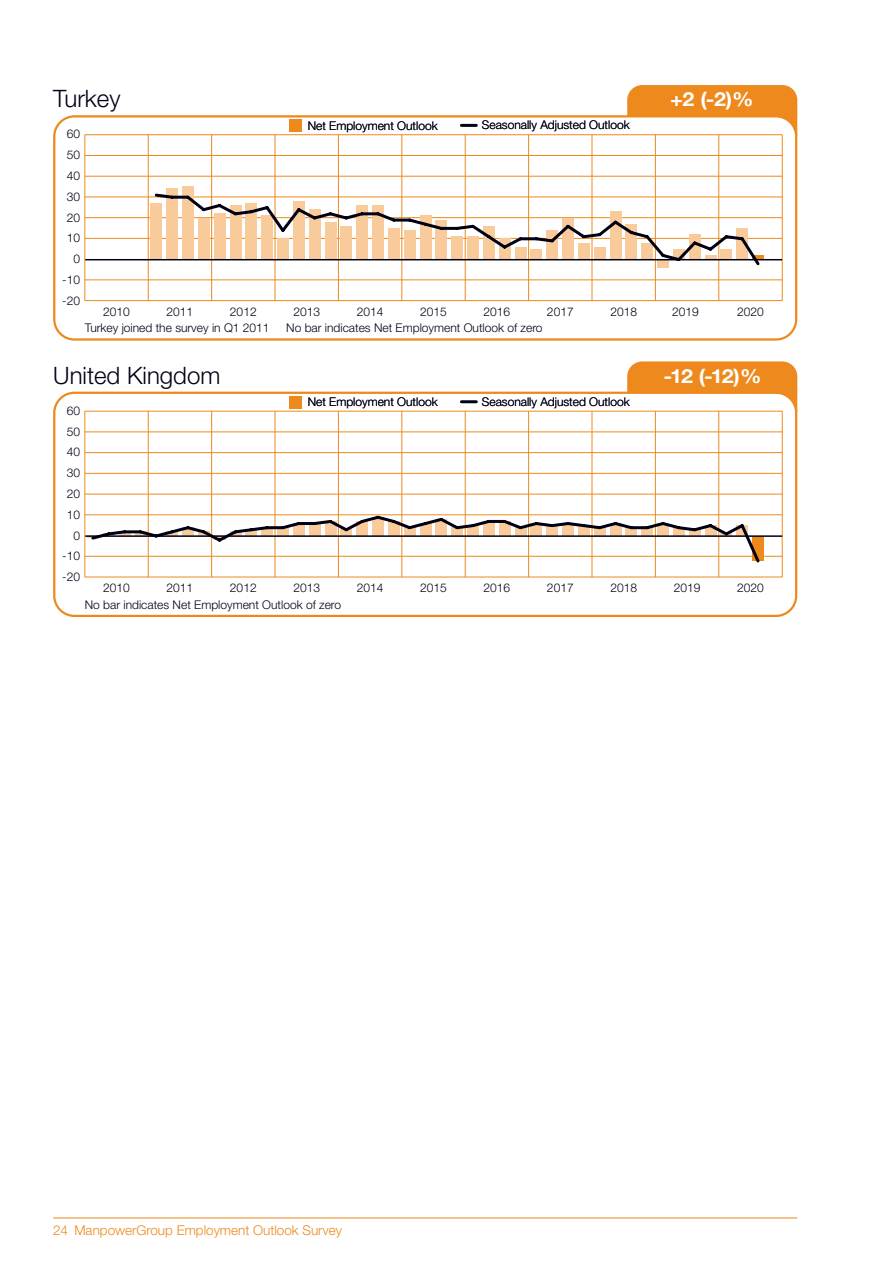
<style>
.page{position:relative;width:893px;height:1263px;background:#fff}
.page>*{position:absolute;margin:0;border:0;box-sizing:border-box;transform-origin:0 0}
.t1{font:300 24px "Helvetica Neue LT Std";color:#000015}
.t2{font:700 19.5px "Helvetica Neue LT Std";color:#fff;scale:1.1 1}
.t3{font:300 13.5px "Helvetica Neue LT Std";color:#ed891d}
.t4{font:300 12px "Helvetica Neue LT Std";color:#000015}
</style>
<div class="page">
<hr style="left:53px;top:1217px;width:744px;height:1px;background:#ed891d">
<div style="left:627px;top:361px;width:170px;height:64px;background:#ed891d;border-radius:15px"></div>
<svg style="left:53px;top:392px;width:744px;height:225px"></svg>
<hr style="left:461px;top:400px;width:15px;height:3px;background:#000015">
<div style="left:289px;top:396px;width:13px;height:13px;background:#ed891d"></div>
<hr style="left:85px;top:577px;width:697px;height:1px;background:#ed891d">
<hr style="left:85px;top:556px;width:697px;height:1px;background:#ed891d">
<hr style="left:85px;top:514px;width:697px;height:1px;background:#ed891d">
<hr style="left:85px;top:494px;width:697px;height:1px;background:#ed891d">
<hr style="left:85px;top:473px;width:697px;height:1px;background:#ed891d">
<hr style="left:85px;top:452px;width:697px;height:1px;background:#ed891d">
<hr style="left:85px;top:432px;width:697px;height:1px;background:#ed891d">
<hr style="left:85px;top:411px;width:697px;height:1px;background:#ed891d">
<div style="left:752px;top:536px;width:12px;height:25px;background:#ed891d"></div>
<hr style="left:85px;top:411px;width:1px;height:166px;background:#ed891d">
<hr style="left:148px;top:411px;width:1px;height:166px;background:#ed891d">
<hr style="left:211px;top:411px;width:1px;height:166px;background:#ed891d">
<hr style="left:275px;top:411px;width:1px;height:166px;background:#ed891d">
<hr style="left:338px;top:411px;width:1px;height:166px;background:#ed891d">
<hr style="left:402px;top:411px;width:1px;height:166px;background:#ed891d">
<hr style="left:465px;top:411px;width:1px;height:166px;background:#ed891d">
<hr style="left:528px;top:411px;width:1px;height:166px;background:#ed891d">
<hr style="left:592px;top:411px;width:1px;height:166px;background:#ed891d">
<hr style="left:655px;top:411px;width:1px;height:166px;background:#ed891d">
<hr style="left:718px;top:411px;width:1px;height:166px;background:#ed891d">
<hr style="left:782px;top:411px;width:1px;height:166px;background:#ed891d">
<hr style="left:85px;top:535px;width:697px;height:2px;background:#000015">
<svg style="left:87px;top:514px;width:675px;height:51px"></svg>
<div style="left:627px;top:85px;width:170px;height:64px;background:#ed891d;border-radius:15px"></div>
<svg style="left:53px;top:115px;width:744px;height:226px"></svg>
<hr style="left:85px;top:300px;width:697px;height:1px;background:#ed891d">
<hr style="left:85px;top:280px;width:697px;height:1px;background:#ed891d">
<hr style="left:85px;top:238px;width:697px;height:1px;background:#ed891d">
<hr style="left:85px;top:217px;width:697px;height:1px;background:#ed891d">
<hr style="left:85px;top:197px;width:697px;height:1px;background:#ed891d">
<hr style="left:85px;top:176px;width:697px;height:1px;background:#ed891d">
<hr style="left:85px;top:155px;width:697px;height:1px;background:#ed891d">
<hr style="left:85px;top:134px;width:697px;height:1px;background:#ed891d">
<hr style="left:461px;top:124px;width:15px;height:3px;background:#000015">
<div style="left:289px;top:119px;width:13px;height:13px;background:#ed891d"></div>
<div style="left:151px;top:203px;width:11px;height:56px;background:#f9cb9b"></div>
<div style="left:167px;top:189px;width:11px;height:70px;background:#f9cb9b"></div>
<div style="left:182px;top:187px;width:12px;height:72px;background:#f9cb9b"></div>
<hr style="left:752px;top:255px;width:12px;height:4px;background:#ed891d">
<hr style="left:85px;top:135px;width:1px;height:166px;background:#ed891d">
<hr style="left:148px;top:135px;width:1px;height:166px;background:#ed891d">
<hr style="left:211px;top:135px;width:1px;height:166px;background:#ed891d">
<hr style="left:275px;top:135px;width:1px;height:166px;background:#ed891d">
<hr style="left:338px;top:135px;width:1px;height:166px;background:#ed891d">
<hr style="left:402px;top:135px;width:1px;height:166px;background:#ed891d">
<hr style="left:465px;top:135px;width:1px;height:166px;background:#ed891d">
<hr style="left:528px;top:135px;width:1px;height:166px;background:#ed891d">
<hr style="left:592px;top:135px;width:1px;height:166px;background:#ed891d">
<hr style="left:655px;top:135px;width:1px;height:166px;background:#ed891d">
<hr style="left:718px;top:135px;width:1px;height:166px;background:#ed891d">
<hr style="left:782px;top:135px;width:1px;height:166px;background:#ed891d">
<hr style="left:85px;top:259px;width:697px;height:1px;background:#000015">
<svg style="left:153px;top:192px;width:609px;height:76px"></svg>
<p class="t1" style="left:53px;top:84px;width:69px">Turkey</p>
<p class="t2" style="left:670px;top:87px;width:78px">+2 (-2)%</p>
<p class="t4" style="left:67px;top:127px;width:15px">60</p>
<p class="t4" style="left:67px;top:148px;width:15px">50</p>
<p class="t4" style="left:67px;top:168px;width:15px">40</p>
<p class="t4" style="left:67px;top:189px;width:15px">30</p>
<p class="t4" style="left:67px;top:210px;width:15px">20</p>
<p class="t4" style="left:67px;top:231px;width:15px">10</p>
<p class="t4" style="left:73px;top:252px;width:8px">0</p>
<p class="t4" style="left:62px;top:272px;width:19px">-10</p>
<p class="t4" style="left:62px;top:293px;width:19px">-20</p>
<p class="t4" style="left:308px;top:118px;width:132px">Net Employment Outlook</p>
<p class="t4" style="left:482px;top:118px;width:149px">Seasonally Adjusted Outlook</p>
<p class="t4" style="left:103px;top:304px;width:28px">2010</p>
<p class="t4" style="left:167px;top:304px;width:28px">2011</p>
<p class="t4" style="left:230px;top:304px;width:28px">2012</p>
<p class="t4" style="left:293px;top:304px;width:28px">2013</p>
<p class="t4" style="left:357px;top:304px;width:28px">2014</p>
<p class="t4" style="left:420px;top:304px;width:28px">2015</p>
<p class="t4" style="left:484px;top:304px;width:28px">2016</p>
<p class="t4" style="left:547px;top:304px;width:28px">2017</p>
<p class="t4" style="left:610px;top:304px;width:28px">2018</p>
<p class="t4" style="left:672px;top:304px;width:28px">2019</p>
<p class="t4" style="left:737px;top:304px;width:28px">2020</p>
<p class="t4" style="left:85px;top:321px;width:186px">Turkey joined the survey in Q1 2011</p>
<p class="t4" style="left:286px;top:321px;width:258px">No bar indicates Net Employment Outlook of zero</p>
<p class="t1" style="left:53px;top:360px;width:169px">United Kingdom</p>
<p class="t2" style="left:664px;top:364px;width:90px">-12 (-12)%</p>
<p class="t4" style="left:308px;top:394px;width:132px">Net Employment Outlook</p>
<p class="t4" style="left:482px;top:394px;width:149px">Seasonally Adjusted Outlook</p>
<p class="t4" style="left:67px;top:403px;width:15px">60</p>
<p class="t4" style="left:67px;top:424px;width:15px">50</p>
<p class="t4" style="left:67px;top:445px;width:15px">40</p>
<p class="t4" style="left:67px;top:466px;width:15px">30</p>
<p class="t4" style="left:67px;top:486px;width:15px">20</p>
<p class="t4" style="left:67px;top:507px;width:15px">10</p>
<p class="t4" style="left:73px;top:528px;width:8px">0</p>
<p class="t4" style="left:62px;top:549px;width:19px">-10</p>
<p class="t4" style="left:62px;top:570px;width:19px">-20</p>
<p class="t4" style="left:103px;top:581px;width:28px">2010</p>
<p class="t4" style="left:167px;top:581px;width:28px">2011</p>
<p class="t4" style="left:230px;top:581px;width:28px">2012</p>
<p class="t4" style="left:293px;top:581px;width:28px">2013</p>
<p class="t4" style="left:357px;top:581px;width:28px">2014</p>
<p class="t4" style="left:420px;top:581px;width:28px">2015</p>
<p class="t4" style="left:484px;top:581px;width:28px">2016</p>
<p class="t4" style="left:547px;top:581px;width:28px">2017</p>
<p class="t4" style="left:610px;top:581px;width:28px">2018</p>
<p class="t4" style="left:674px;top:581px;width:28px">2019</p>
<p class="t4" style="left:737px;top:581px;width:28px">2020</p>
<p class="t4" style="left:85px;top:597px;width:258px">No bar indicates Net Employment Outlook of zero</p>
<p class="t3" style="left:53px;top:1222px;width:290px">24 ManpowerGroup Employment Outlook Survey</p>
</div>
